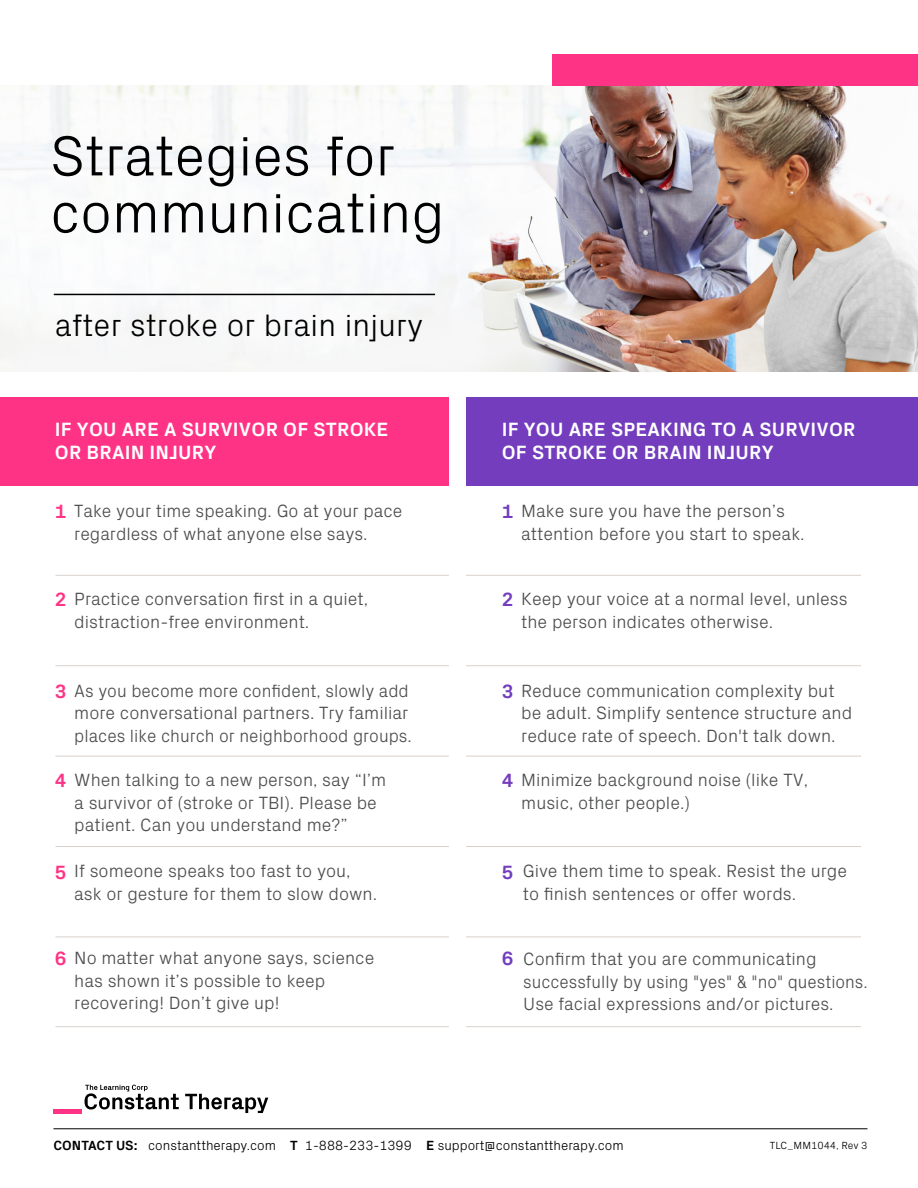
<style>
.page{position:relative;width:918px;height:1188px;background:#fff}
.page>*{position:absolute;margin:0;border:0;box-sizing:border-box;transform-origin:0 0}
.t1{font:300 57px/57px "Px Grotesk";color:#000}
.t2{font:300 31.5px "Px Grotesk";letter-spacing:.005em;color:#000}
.t3{font:700 19.5px/23.4px "Px Grotesk";letter-spacing:.01em;color:#fff}
.t4{font:300 18px/22.5px "Px Grotesk";color:#4b4c4d}
.t5{font:300 13.5px "Px Grotesk";color:#000}
.t6{font:300 10.5px "Px Grotesk";color:#000}
.s1{font-weight:700;font-size:19.5px;color:#ff3385}
.s2{font-weight:700;font-size:19.5px;color:#733dbe}
.s3{font-weight:700}
</style>
<div class="page">
<img style="left:0;top:86px;width:918px;height:286px">
<hr style="left:466px;top:575px;width:395px;height:1px;background:#dad1cb">
<hr style="left:466px;top:665px;width:395px;height:1px;background:#dad1cb">
<hr style="left:466px;top:756px;width:395px;height:1px;background:#dad1cb">
<hr style="left:466px;top:846px;width:395px;height:1px;background:#dad1cb">
<hr style="left:466px;top:937px;width:395px;height:1px;background:#dad1cb">
<div style="left:466px;top:397px;width:452px;height:89px;background:#733dbe"></div>
<div style="left:0;top:397px;width:449px;height:89px;background:#ff3385"></div>
<div style="left:552px;top:54px;width:366px;height:32px;background:#ff3385"></div>
<hr style="left:54px;top:294px;width:381px;height:1px;background:#000">
<hr style="left:56px;top:575px;width:393px;height:1px;background:#dad1cb">
<hr style="left:56px;top:665px;width:393px;height:1px;background:#dad1cb">
<hr style="left:56px;top:756px;width:393px;height:1px;background:#dad1cb">
<hr style="left:56px;top:846px;width:393px;height:1px;background:#dad1cb">
<hr style="left:56px;top:937px;width:393px;height:1px;background:#dad1cb">
<hr style="left:466px;top:1026px;width:395px;height:1px;background:#dad1cb">
<hr style="left:56px;top:1026px;width:393px;height:1px;background:#dad1cb">
<hr style="left:53px;top:1128px;width:814px;height:1px;background:#010101">
<div style="left:53px;top:1109px;width:29px;height:5px;background:#ff3385"></div>
<svg style="left:85px;top:1085px;width:183px;height:28px"></svg>
<h1 class="t1" style="left:50px;top:123px;width:396px">Strategies for communicating</h1>
<h2 class="t2" style="left:55px;top:302px;width:370px">after stroke or brain injury</h2>
<p class="t3" style="left:55px;top:417px;width:335px">IF YOU ARE A SURVIVOR OF STROKE<br>OR BRAIN INJURY</p>
<p class="t3" style="left:502px;top:417px;width:355px">IF YOU ARE SPEAKING TO A SURVIVOR<br>OF STROKE OR BRAIN INJURY</p>
<p class="t4" style="left:74px;top:498px;width:330px;text-indent:-20px"><span class="s1">1</span> Take your time speaking. Go at your pace regardless of what anyone else says.</p>
<p class="t4" style="left:74px;top:586px;width:295px;text-indent:-20px"><span class="s1">2</span> Practice conversation first in a quiet, distraction-free environment.</p>
<p class="t4" style="left:74px;top:678px;width:339px;text-indent:-20px"><span class="s1">3</span> As you become more confident, slowly add more conversational partners. Try familiar places like church or neighborhood groups.</p>
<p class="t4" style="left:74px;top:767px;width:313px;text-indent:-20px"><span class="s1">4</span> When talking to a new person, say “I’m a survivor of (stroke or TBI). Please be patient. Can you understand me?”</p>
<p class="t4" style="left:74px;top:859px;width:304px;text-indent:-20px"><span class="s1">5</span> If someone speaks too fast to you, ask or gesture for them to slow down.</p>
<p class="t4" style="left:74px;top:945px;width:302px;text-indent:-20px"><span class="s1">6</span> No matter what anyone says, science has shown it’s possible to keep recovering! Don’t give up!</p>
<p class="t4" style="left:521px;top:498px;width:285px;text-indent:-20px"><span class="s2">1</span> Make sure you have the person’s attention before you start to speak.</p>
<p class="t4" style="left:521px;top:586px;width:328px;text-indent:-20px"><span class="s2">2</span> Keep your voice at a normal level, unless the person indicates otherwise.</p>
<p class="t4" style="left:521px;top:678px;width:332px;text-indent:-20px"><span class="s2">3</span> Reduce communication complexity but be adult. Simplify sentence structure and reduce rate of speech. Don't talk down.</p>
<p class="t4" style="left:521px;top:767px;width:288px;text-indent:-20px"><span class="s2">4</span> Minimize background noise (like TV, music, other people.)</p>
<p class="t4" style="left:523px;top:859px;width:326px;text-indent:-21px"><span class="s2">5</span> Give them time to speak. Resist the urge to finish sentences or offer words.</p>
<p class="t4" style="left:523px;top:946px;width:346px;text-indent:-21px"><span class="s2">6</span> Confirm that you are communicating successfully by using "yes" &amp; "no" questions.<br>Use facial expressions and/or pictures.</p>
<p class="t5" style="left:53px;top:1135px;width:572px"><span class="s3">CONTACT US:</span> constanttherapy.com <span class="s3">T</span> 1-888-233-1399 <span class="s3">E</span> support@constanttherapy.com</p>
<p class="t6" style="left:770px;top:1137px;width:99px">TLC_MM1044, Rev 3</p>
</div>
